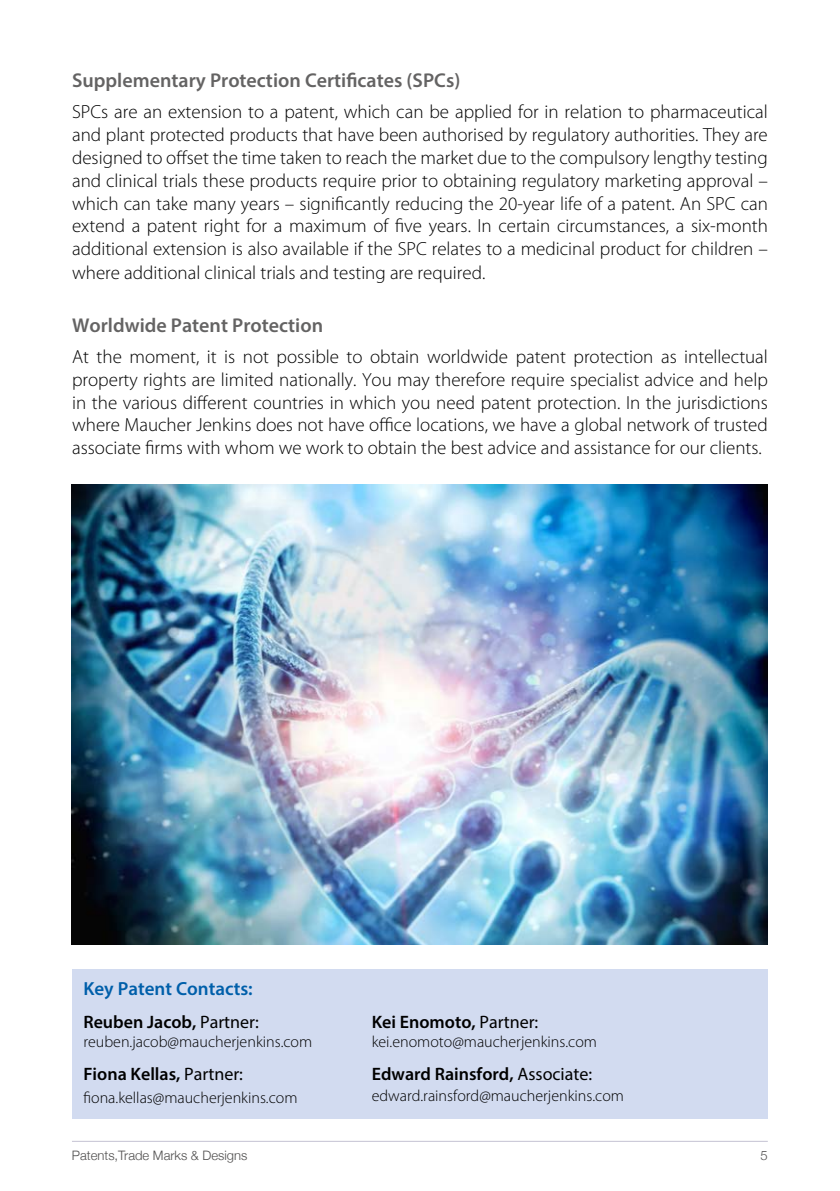
<style>
.page{position:relative;width:840px;height:1191px;background:#fff}
.page>*{position:absolute;margin:0;border:0;box-sizing:border-box;transform-origin:0 0}
.t1{font:600 20px "Myriad Pro";color:#646363}
.t2{font:300 19px/23px "Myriad Pro";color:#000;text-align:justify}
.t3{font:600 19px "Myriad Pro";color:#005faa}
.t4{font:600 18px "Myriad Pro";color:#000}
.t5{font:300 16px "Myriad Pro";color:#000}
.t6{font:300 13px "Helvetica Neue";color:#504f4f}
.s1{font-weight:400}
</style>
<div class="page">
<hr style="left:72px;top:1141px;width:695px;height:1px;background:#c4c2d2">
<div style="left:72px;top:969px;width:695px;height:150px;background:#d2dbf0"></div>
<img style="left:72px;top:485px;width:695px;height:459px">
<p class="t1" style="left:72px;top:68px;width:389px">Supplementary Protection Certificates (SPCs)</p>
<p class="t2" style="left:72px;top:101px;width:697px">SPCs are an extension to a patent, which can be applied for in relation to pharmaceutical and plant protected products that have been authorised by regulatory authorities. They are designed to offset the time taken to reach the market due to the compulsory lengthy testing and clinical trials these products require prior to obtaining regulatory marketing approval – which can take many years – significantly reducing the 20-year life of a patent. An SPC can extend a patent right for a maximum of five years. In certain circumstances, a six-month additional extension is also available if the SPC relates to a medicinal product for children – where additional clinical trials and testing are required.</p>
<p class="t1" style="left:72px;top:312px;width:252px">Worldwide Patent Protection</p>
<p class="t2" style="left:72px;top:345px;width:697px">At the moment, it is not possible to obtain worldwide patent protection as intellectual property rights are limited nationally. You may therefore require specialist advice and help in the various different countries in which you need patent protection. In the jurisdictions where Maucher Jenkins does not have office locations, we have a global network of trusted associate firms with whom we work to obtain the best advice and assistance for our clients.</p>
<p class="t3" style="left:83px;top:976px;width:171px">Key Patent Contacts:</p>
<p class="t4" style="left:83px;top:1010px;width:177px">Reuben Jacob, <span class="s1">Partner:</span></p>
<p class="t4" style="left:371px;top:1010px;width:168px">Kei Enomoto, <span class="s1">Partner:</span></p>
<p class="t5" style="left:83px;top:1032px;width:230px">reuben.jacob@maucherjenkins.com</p>
<p class="t5" style="left:371px;top:1032px;width:227px">kei.enomoto@maucherjenkins.com</p>
<p class="t4" style="left:83px;top:1062px;width:161px">Fiona Kellas, <span class="s1">Partner:</span></p>
<p class="t4" style="left:371px;top:1062px;width:222px">Edward Rainsford, <span class="s1">Associate:</span></p>
<p class="t5" style="left:83px;top:1088px;width:215px">fiona.kellas@maucherjenkins.com</p>
<p class="t5" style="left:371px;top:1086px;width:253px">edward.rainsford@maucherjenkins.com</p>
<p class="t6" style="left:72px;top:1144px;width:177px">Patents,Trade Marks &amp; Designs</p>
<p class="t6" style="left:760px;top:1144px;width:9px">5</p>
</div>
